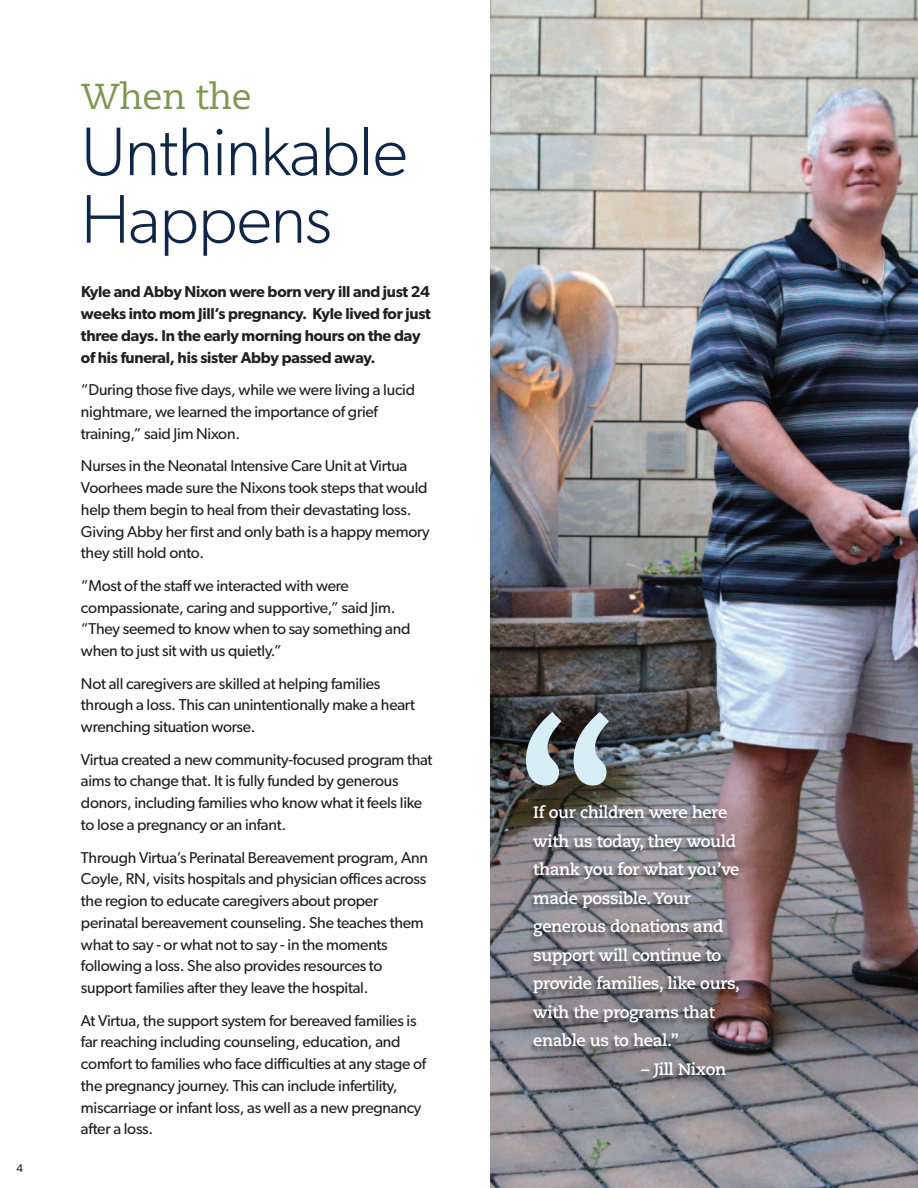
<style>
.page{position:relative;width:918px;height:1188px;background:#fff}
.page>*{position:absolute;margin:0;border:0;box-sizing:border-box;transform-origin:0 0}
.t1{font:250.05px "Caecilia LT Std";color:#d8eef6}
.t2{font:300 69px/67.5px "Gibson";letter-spacing:-.015em;color:#102648}
.t3{font:36px "Caecilia LT Std";letter-spacing:-.015em;color:#809752}
.t4{font:700 16.5px/28.5px "Caecilia LT Std";letter-spacing:-.02em;color:#fff}
.t5{font:15.75px/21.8px "Gibson";letter-spacing:-.015em;color:#231f20}
.t6{font:600 15.75px/21.8px "Gibson";letter-spacing:-.015em;color:#231f20}
.t7{font:11.25px "Gibson";color:#231f20}
</style>
<div class="page">
<img style="left:490px;top:0;width:428px;height:1188px">
<img style="left:520px;top:802px;width:243px;height:375px">
<p class="t7" style="left:17px;top:1164px;width:8px">4</p>
<h3 class="t3" style="left:81px;top:81px;width:172px">When the</h3>
<h2 class="t2" style="left:81px;top:124px;width:328px">Unthinkable<br>Happens</h2>
<p class="t6" style="left:81px;top:283px;width:351px">kyle and abby nixon were born very ill and just 24 weeks into mom Jill’s pregnancy. kyle lived for just three days. in the early morning hours on the day of his funeral, his sister abby passed away.</p>
<p class="t5" style="left:81px;top:380px;width:336px">“During those five days, while we were living a lucid nightmare, we learned the importance of grief training,” said Jim Nixon.</p>
<p class="t5" style="left:81px;top:456px;width:350px">Nurses in the Neonatal Intensive Care Unit at Virtua Voorhees made sure the Nixons took steps that would help them begin to heal from their devastating loss.<br>Giving Abby her first and only bath is a happy memory they still hold onto.</p>
<p class="t5" style="left:81px;top:576px;width:331px">“Most of the staff we interacted with were compassionate, caring and supportive,” said Jim. “They seemed to know when to say something and when to just sit with us quietly.”</p>
<p class="t5" style="left:81px;top:674px;width:335px">Not all caregivers are skilled at helping families through a loss. This can unintentionally make a heart wrenching situation worse.</p>
<p class="t5" style="left:81px;top:750px;width:353px">Virtua created a new community-focused program that aims to change that. It is fully funded by generous donors, including families who know what it feels like to lose a pregnancy or an infant.</p>
<p class="t5" style="left:81px;top:848px;width:349px">Through Virtua’s Perinatal Bereavement program, Ann Coyle, RN, visits hospitals and physician offices across the region to educate caregivers about proper perinatal bereavement counseling. She teaches them what to say - or what not to say - in the moments following a loss. She also provides resources to support families after they leave the hospital.</p>
<p class="t5" style="left:81px;top:1011px;width:347px">At Virtua, the support system for bereaved families is far reaching including counseling, education, and comfort to families who face difficulties at any stage of the pregnancy journey. This can include infertility, miscarriage or infant loss, as well as a new pregnancy after a loss.</p>
<h1 class="t1" style="left:512px;top:714px;width:113px">“</h1>
<p class="t4" style="left:533px;top:800px;width:208px">If our children were here with us today, they would thank you for what you’ve made possible.Your generous donations and support will continue to provide families, like ours, with the programs that enable us to heal.”</p>
<p class="t4" style="left:641px;top:1056px;width:86px">– Jill Nixon</p>
</div>
